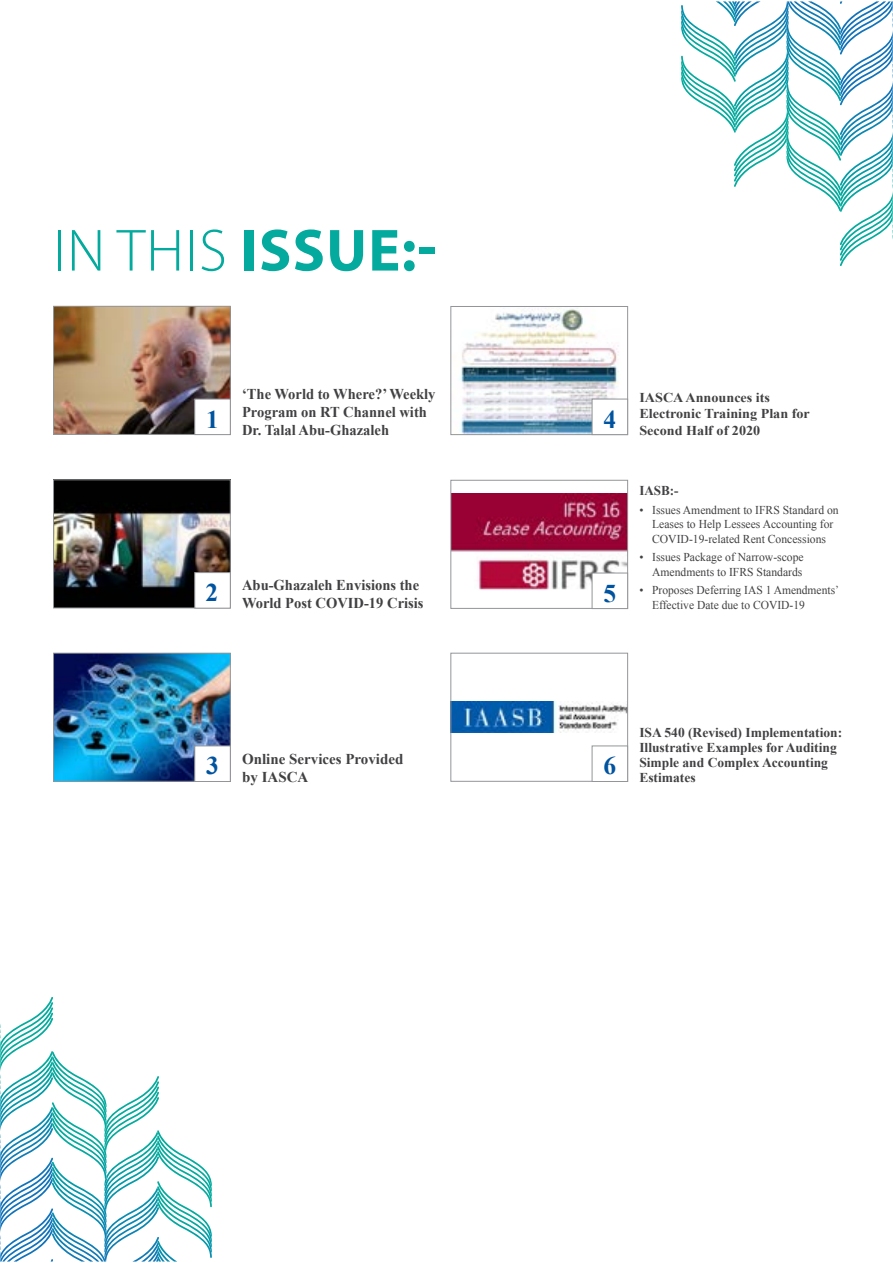
<style>
.page{position:relative;width:893px;height:1263px;background:#fff}
.page>*{position:absolute;margin:0;border:0;box-sizing:border-box;transform-origin:0 0}
.t1{font:700 60px "Myriad Pro";letter-spacing:.02em;color:#04aa9d}
.t2{font:700 25.5px "Times New Roman";color:#00539f}
.t3{font:700 15px/18px "Times New Roman";color:#414042}
.t4{font:700 13.5px/15px "Times New Roman";color:#414042}
.t5{font:700 13.5px/16.5px "Times New Roman";color:#414042;scale:1.05 1}
.t6{font:12px/14.4px "Times New Roman";color:#414042}
.t7{font:12px "Times New Roman";color:#414042;scale:.96 1}
.s1{font-weight:300}
</style>
<div class="page">
<img style="left:55px;top:481px;width:174px;height:125px">
<div style="left:53px;top:479px;width:178px;height:129px;border:1px solid #939598"></div>
<img style="left:55px;top:308px;width:174px;height:125px">
<div style="left:53px;top:306px;width:178px;height:129px;border:1px solid #939598"></div>
<img style="left:55px;top:655px;width:174px;height:125px">
<div style="left:53px;top:653px;width:178px;height:129px;border:1px solid #939598"></div>
<img style="left:452px;top:494px;width:174px;height:101px">
<div style="left:450px;top:480px;width:178px;height:129px;border:1px solid #939598"></div>
<img style="left:452px;top:702px;width:174px;height:31px">
<div style="left:450px;top:653px;width:178px;height:129px;border:1px solid #939598"></div>
<img style="left:459px;top:308px;width:167px;height:125px">
<div style="left:450px;top:306px;width:178px;height:129px;border:1px solid #939598"></div>
<div style="left:592px;top:573px;width:36px;height:36px;background:#fff;border:1px solid #939598"></div>
<div style="left:592px;top:746px;width:36px;height:36px;background:#fff;border:1px solid #939598"></div>
<div style="left:195px;top:572px;width:35px;height:36px;background:#fff"></div>
<div style="left:592px;top:399px;width:36px;height:36px;background:#fff;border:1px solid #939598"></div>
<div style="left:195px;top:399px;width:35px;height:36px;background:#fff;border:1px solid #939598"></div>
<div style="left:195px;top:746px;width:35px;height:36px;background:#fff"></div>
<svg style="left:681px;top:1px;width:212px;height:265px"></svg>
<svg style="left:0;top:997px;width:212px;height:264px"></svg>
<h1 class="t1" style="left:53px;top:211px;width:385px"><span class="s1">IN THIS</span> ISSUE:-</h1>
<h2 class="t2" style="left:206px;top:401px;width:14px">1</h2>
<p class="t3" style="left:242px;top:384px;width:195px">‘The World to Where?’ Weekly<br>Program on RT Channel with<br>Dr. Talal Abu-Ghazaleh</p>
<h2 class="t2" style="left:603px;top:401px;width:14px">4</h2>
<p class="t5" style="left:639px;top:389px;width:164px">IASCAAnnounces its<br>Electronic Training Plan for<br>Second Half of 2020</p>
<p class="t4" style="left:639px;top:483px;width:41px">IASB:-</p>
<p class="t6" style="left:652px;top:502px;width:188px">Issues Amendment to IFRS Standard on</p>
<p class="t6" style="left:639px;top:502px;width:6px">•</p>
<p class="t6" style="left:639px;top:550px;width:6px">•</p>
<p class="t6" style="left:652px;top:517px;width:183px">Leases to Help Lessees Accounting for<br>COVID-19-related Rent Concessions</p>
<p class="t6" style="left:652px;top:550px;width:153px">Issues Package of Narrow-scope</p>
<h2 class="t2" style="left:206px;top:575px;width:14px">2</h2>
<p class="t3" style="left:242px;top:576px;width:183px">Abu-Ghazaleh Envisions the<br>World Post COVID-19 Crisis</p>
<h2 class="t2" style="left:603px;top:575px;width:14px">5</h2>
<p class="t7" style="left:639px;top:582px;width:6px">•</p>
<p class="t6" style="left:652px;top:562px;width:188px;line-height:18.6px">Amendments to IFRS Standards<br>Proposes Deferring IAS 1 Amendments‘</p>
<p class="t7" style="left:652px;top:597px;width:161px">Effective Date due to COVID-19</p>
<h2 class="t2" style="left:206px;top:748px;width:14px">3</h2>
<p class="t3" style="left:242px;top:749px;width:163px">Online Services Provided by IASCA</p>
<h2 class="t2" style="left:603px;top:748px;width:14px">6</h2>
<p class="t4" style="left:639px;top:724px;width:204px">ISA 540 (Revised) Implementation:<br>Illustrative Examples for Auditing<br>Simple and Complex Accounting<br>Estimates</p>
</div>
